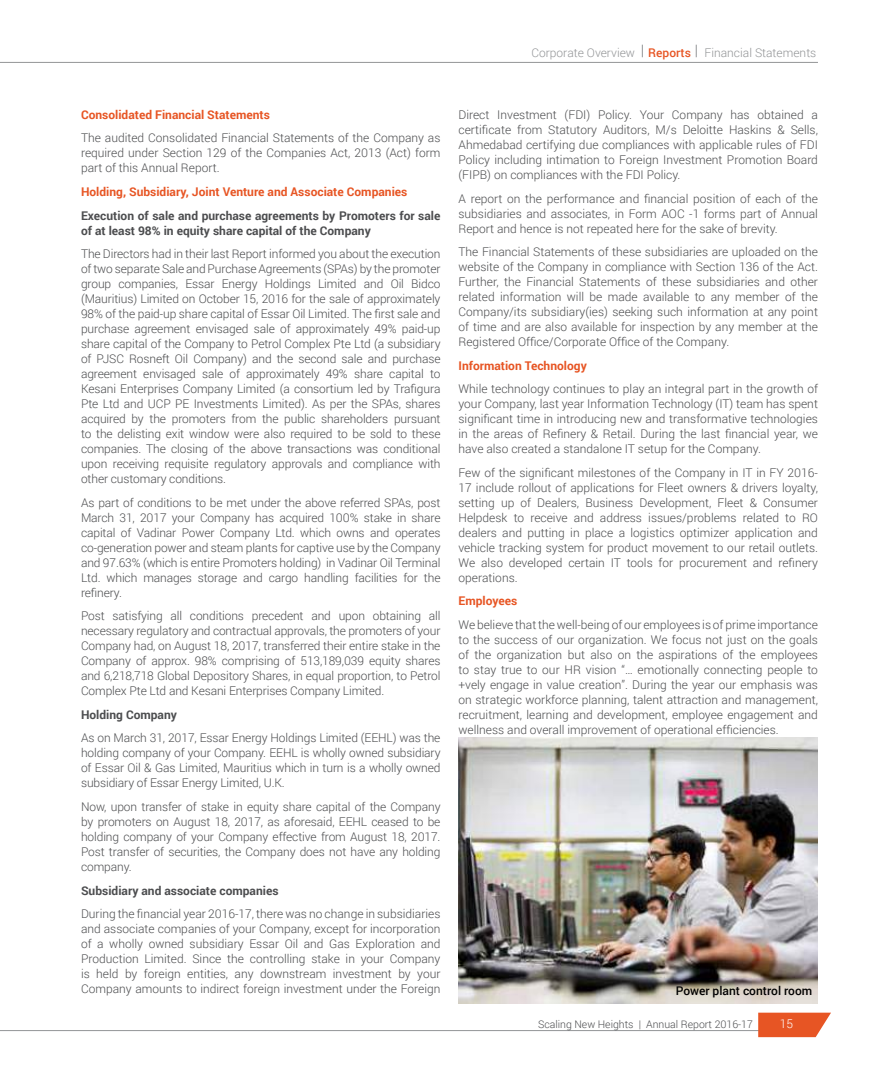
<style>
.page{position:relative;width:872px;height:1085px;background:#fff}
.page>*{position:absolute;margin:0;border:0;box-sizing:border-box;transform-origin:0 0}
.t1{font:300 12px/15px "Roboto";color:#4c4d4f;text-align:justify}
.t2{font:700 12px/15px "Roboto";color:#4c4d4f}
.t3{font:700 12px "Roboto";color:#e75524}
.t4{font:300 12px "Roboto";color:#939597}
.t5{font:500 12px "Roboto";color:#000}
.t6{font:300 12px "Roboto";color:#fff}
.t7{font:300 10.5px "Roboto";color:#4c4d4f}
.s1{font-weight:500;color:#e75524}
</style>
<div class="page">
<hr style="left:0;top:62px;width:818px;height:1px;background:#939597">
<svg style="left:696px;top:45px;width:1px;height:12px"></svg>
<svg style="left:642px;top:45px;width:1px;height:12px"></svg>
<hr style="left:0;top:1030px;width:807px;height:1px;background:#939597">
<svg style="left:758px;top:1012px;width:73px;height:24px;background:#e96a3f"></svg>
<img style="left:458px;top:737px;width:360px;height:266px">
<p class="t4" style="left:531px;top:45px;width:286px">Corporate Overview <span class="s1">Reports</span> Financial Statements</p>
<p class="t3" style="left:81px;top:106px;width:190px">Consolidated Financial Statements</p>
<p class="t1" style="left:81px;top:130px;width:361px">The audited Consolidated Financial Statements of the Company as required under Section 129 of the Companies Act, 2013 (Act) form part of this Annual Report.</p>
<p class="t3" style="left:81px;top:183px;width:328px">Holding, Subsidiary, Joint Venture and Associate Companies</p>
<p class="t2" style="left:81px;top:207px;width:361px">Execution of sale and purchase agreements by Promoters for sale of at least 98% in equity share capital of the Company</p>
<p class="t1" style="left:81px;top:246px;width:361px">The Directors had in their last Report informed you about the execution of two separate Sale and Purchase Agreements (SPAs) by the promoter group companies, Essar Energy Holdings Limited and Oil Bidco (Mauritius) Limited on October 15, 2016 for the sale of approximately 98% of the paid-up share capital of Essar Oil Limited. The first sale and purchase agreement envisaged sale of approximately 49% paid-up share capital of the Company to Petrol Complex Pte Ltd (a subsidiary of PJSC Rosneft Oil Company) and the second sale and purchase agreement envisaged sale of approximately 49% share capital to Kesani Enterprises Company Limited (a consortium led by Trafigura Pte Ltd and UCP PE Investments Limited). As per the SPAs, shares acquired by the promoters from the public shareholders pursuant to the delisting exit window were also required to be sold to these companies. The closing of the above transactions was conditional upon receiving requisite regulatory approvals and compliance with other customary conditions.</p>
<p class="t1" style="left:81px;top:494px;width:361px">As part of conditions to be met under the above referred SPAs, post March 31, 2017 your Company has acquired 100% stake in share capital of Vadinar Power Company Ltd. which owns and operates co-generation power and steam plants for captive use by the Company and 97.63% (which is entire Promoters holding) in Vadinar Oil Terminal Ltd. which manages storage and cargo handling facilities for the refinery.</p>
<p class="t1" style="left:81px;top:608px;width:361px">Post satisfying all conditions precedent and upon obtaining all necessary regulatory and contractual approvals, the promoters of your Company had, on August 18, 2017, transferred their entire stake in the Company of approx. 98% comprising of 513,189,039 equity shares and 6,218,718 Global Depository Shares, in equal proportion, to Petrol Complex Pte Ltd and Kesani Enterprises Company Limited.</p>
<p class="t2" style="left:81px;top:706px;width:97px">Holding Company</p>
<p class="t1" style="left:81px;top:730px;width:361px">As on March 31, 2017, Essar Energy Holdings Limited (EEHL) was the holding company of your Company. EEHL is wholly owned subsidiary of Essar Oil &amp; Gas Limited, Mauritius which in turn is a wholly owned subsidiary of Essar Energy Limited, U.K.</p>
<p class="t1" style="left:81px;top:798px;width:361px">Now, upon transfer of stake in equity share capital of the Company by promoters on August 18, 2017, as aforesaid, EEHL ceased to be holding company of your Company effective from August 18, 2017.<br>Post transfer of securities, the Company does not have any holding company.</p>
<p class="t2" style="left:81px;top:882px;width:199px">Subsidiary and associate companies</p>
<p class="t1" style="left:81px;top:905px;width:361px">During the financial year 2016-17, there was no change in subsidiaries and associate companies of your Company, except for incorporation of a wholly owned subsidiary Essar Oil and Gas Exploration and Production Limited. Since the controlling stake in your Company is held by foreign entities, any downstream investment by your Company amounts to indirect foreign investment under the Foreign</p>
<p class="t1" style="left:458px;top:107px;width:361px">Direct Investment (FDI) Policy. Your Company has obtained a certificate from Statutory Auditors, M/s Deloitte Haskins &amp; Sells, Ahmedabad certifying due compliances with applicable rules of FDI Policy including intimation to Foreign Investment Promotion Board (FIPB) on compliances with the FDI Policy.</p>
<p class="t1" style="left:458px;top:190px;width:361px">A report on the performance and financial position of each of the subsidiaries and associates, in Form AOC -1 forms part of Annual Report and hence is not repeated here for the sake of brevity.</p>
<p class="t1" style="left:458px;top:244px;width:361px">The Financial Statements of these subsidiaries are uploaded on the website of the Company in compliance with Section 136 of the Act.<br>Further, the Financial Statements of these subsidiaries and other related information will be made available to any member of the Company/its subsidiary(ies) seeking such information at any point of time and are also available for inspection by any member at the Registered Office/Corporate Office of the Company.</p>
<p class="t3" style="left:458px;top:357px;width:130px">Information Technology</p>
<p class="t1" style="left:458px;top:381px;width:361px">While technology continues to play an integral part in the growth of your Company, last year Information Technology (IT) team has spent significant time in introducing new and transformative technologies in the areas of Refinery &amp; Retail. During the last financial year, we have also created a standalone IT setup for the Company.</p>
<p class="t1" style="left:458px;top:464px;width:361px">Few of the significant milestones of the Company in IT in FY 2016- 17 include rollout of applications for Fleet owners &amp; drivers loyalty, setting up of Dealers, Business Development, Fleet &amp; Consumer Helpdesk to receive and address issues/problems related to RO dealers and putting in place a logistics optimizer application and vehicle tracking system for product movement to our retail outlets.<br>We also developed certain IT tools for procurement and refinery operations.</p>
<p class="t3" style="left:458px;top:592px;width:60px">Employees</p>
<p class="t1" style="left:458px;top:616px;width:361px">We believe that the well-being of our employees is of prime importance to the success of our organization. We focus not just on the goals of the organization but also on the aspirations of the employees to stay true to our HR vision “… emotionally connecting people to +vely engage in value creation”. During the year our emphasis was on strategic workforce planning, talent attraction and management, recruitment, learning and development, employee engagement and wellness and overall improvement of operational efficiencies.</p>
<p class="t5" style="left:675px;top:982px;width:138px">Power plant control room</p>
<p class="t7" style="left:538px;top:1016px;width:216px">Scaling New Heights | Annual Report 2016-17</p>
<p class="t6" style="left:779px;top:1014px;width:15px">15</p>
</div>
